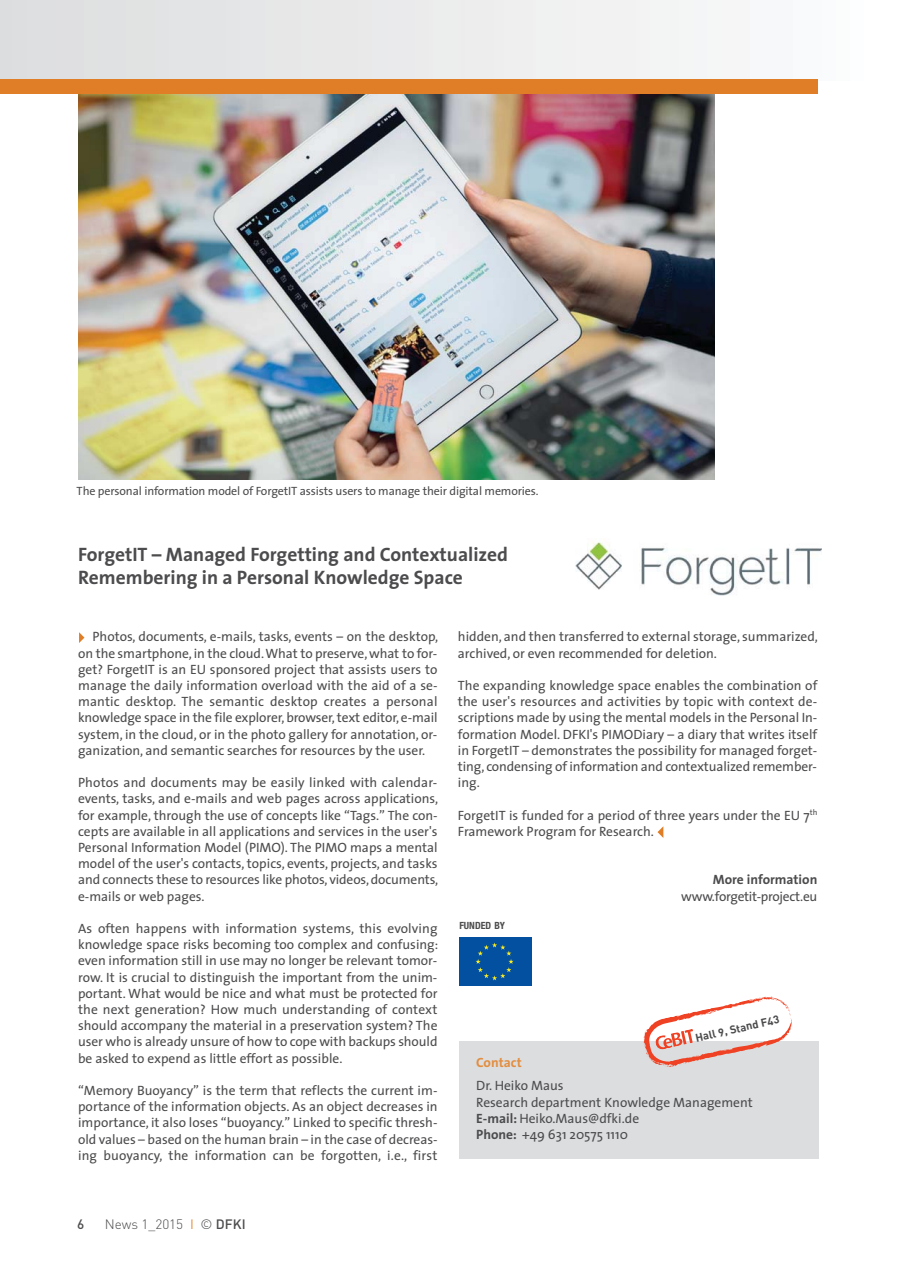
<style>
.page{position:relative;width:899px;height:1268px;background:#fff}
.page>*{position:absolute;margin:0;border:0;box-sizing:border-box;transform-origin:0 0}
.t1{font:700 19.5px/23.4px "The Sans";color:#4c4c4e}
.t2{font:13.5px/16.2px "The Sans";color:#4c4c4e;text-align:justify}
.t3{font:13.5px "The Sans";letter-spacing:-.02em;color:#4c4c4e}
.t4{font:300 13.5px "DIN";color:#4c4c4e}
.t5{font:700 13.5px "The Sans";color:#4c4c4e}
.t6{font:700 13.5px "The Sans";color:#e38d3f}
.t7{font:500 13.5px "DIN";color:#4c4c4e}
.t8{font:12px "The Sans";letter-spacing:-.01em;color:#4c4c4e}
.t9{font:700 11.25px "DIN";color:#4c4c4e}
.t10{font:700 condensed 9.9px "Helvetica Neue";color:#4c4c4e}
.s1{font-weight:700}
.s2{font-weight:400;color:#e38d3f}
.s3{font-weight:500}
</style>
<div class="page">
<div style="left:0;top:0;width:894px;height:81px;background:linear-gradient(to right,#dcddde,#fcfdfd)"></div>
<img style="left:78px;top:94px;width:636px;height:386px">
<svg style="left:79px;top:632px;width:5px;height:11px"></svg>
<div style="left:459px;top:1041px;width:359px;height:118px;background:#dcddde"></div>
<svg style="left:643px;top:996px;width:148px;height:71px"></svg>
<div style="left:459px;top:938px;width:72px;height:48px;background:#0450a0"></div>
<svg style="left:476px;top:943px;width:37px;height:37px"></svg>
<svg style="left:657px;top:826px;width:6px;height:12px"></svg>
<img style="left:575px;top:541px;width:246px;height:54px">
<div style="left:0;top:79px;width:817px;height:15px;background:#e07e27"></div>
<p class="t8" style="left:77px;top:487px;width:463px">The personal information model of ForgetIT assists users to manage their digital memories.</p>
<h1 class="t1" style="left:78px;top:543px;width:431px">ForgetIT – Managed Forgetting and Contextualized<br>Remembering in a Personal Knowledge Space</h1>
<p class="t2" style="left:78px;top:630px;width:362px;text-indent:14px">Photos, documents, e-mails, tasks, events – on the desktop, on the smartphone, in the cloud. What to preserve, what to for&shy;get? ForgetIT is an EU sponsored project that assists users to manage the daily information overload with the aid of a se&shy;mantic desktop. The semantic desktop creates a personal knowledge space in the file explorer, browser, text editor, e-mail system, in the cloud, or in the photo gallery for annotation, or&shy;ganization, and semantic searches for resources by the user.</p>
<p class="t2" style="left:78px;top:776px;width:361px">Photos and documents may be easily linked with calendar&shy;events, tasks, and e-mails and web pages across applications, for example, through the use of concepts like “Tags.” The con&shy;cepts are available in all applications and services in the user's Personal Information Model (PIMO). The PIMO maps a mental model of the user's contacts, topics, events, projects, and tasks and connects these to resources like photos, videos, documents, e-mails or web pages.</p>
<p class="t2" style="left:78px;top:922px;width:361px">As often happens with information systems, this evolving knowledge space risks becoming too complex and confusing: even information still in use may no longer be relevant tomor&shy;row. It is crucial to distinguish the important from the unim&shy;portant. What would be nice and what must be protected for the next generation? How much understanding of context should accompany the material in a preservation system? The user who is already unsure of how to cope with backups should be asked to expend as little effort as possible.</p>
<p class="t2" style="left:78px;top:1084px;width:361px">“Memory Buoyancy” is the term that reflects the current im&shy;portance of the information objects. As an object decreases in importance, it also loses “buoyancy.” Linked to specific thresh&shy;old values – based on the human brain – in the case of decreas&shy;ing buoyancy, the information can be forgotten, i.e., first</p>
<p class="t2" style="left:458px;top:630px;width:361px">hidden, and then transferred to external storage, summarized, archived, or even recommended for deletion.</p>
<p class="t2" style="left:458px;top:679px;width:361px">The expanding knowledge space enables the combination of the user's resources and activities by topic with context de&shy;scriptions made by using the mental models in the Personal In&shy;formation Model. DFKI's PIMODiary – a diary that writes itself in ForgetIT – demonstrates the possibility for managed forget&shy;ting, condensing of information and contextualized remember&shy;ing.</p>
<p class="t2" style="left:458px;top:808px;width:361px">ForgetIT is funded for a period of three years under the EU 7<sup>th<br></sup>Framework Program for Research.</p>
<p class="t5" style="left:713px;top:873px;width:106px">More information</p>
<p class="t3" style="left:681px;top:891px;width:138px">www.forgetit-project.eu</p>
<p class="t10" style="left:459px;top:922px;width:47px">FUNDED BY</p>
<p class="t9" style="left:694px;top:1031px;width:87px;rotate:-12deg">Hall 9, Stand F43</p>
<p class="t6" style="left:476px;top:1055px;width:47px">Contact</p>
<p class="t2" style="left:476px;top:1079px;width:278px;text-align:left">Dr. Heiko Maus<br>Research department Knowledge Management<br><span class="s1">E-mail:</span> Heiko.Maus@dfki.de<br><span class="s1">Phone:</span> +49 631 20575 1110</p>
<p class="t7" style="left:77px;top:1219px;width:9px">6</p>
<p class="t4" style="left:105px;top:1216px;width:142px">News 1_2015 <span class="s2">I</span> © <span class="s3">DFKI</span></p>
</div>
